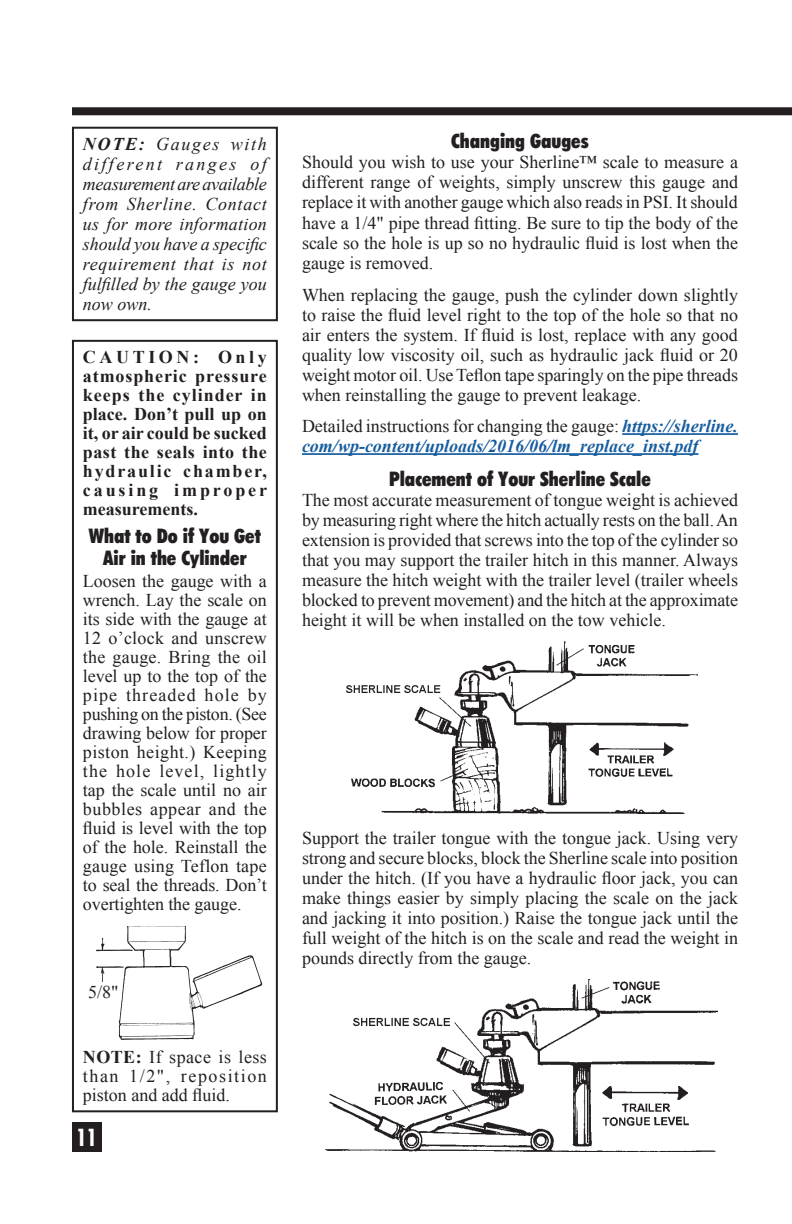
<style>
.page{position:relative;width:792px;height:1224px;background:#fff}
.page>*{position:absolute;margin:0;border:0;box-sizing:border-box;transform-origin:0 0}
.t1{font:24px "Futuri Condensed Bold SWFTE";color:#fff}
.Subhead_2{font:20px "Futuri Condensed Extra Bold SWFTE";color:#231f20}
.Body_text{font:20px/22px "Futuri Condensed Extra Bold SWFTE";color:#231f20;text-align:center}
.Body_text-2{font:18px/19px "Times New Roman";color:#231f20;text-align:justify}
.Body_text-3{font:italic 18px/20px "Times New Roman";color:#231f20;text-align:justify}
.Body_text-4{font:700 18px/19px "Times New Roman";letter-spacing:.1em;color:#231f20;text-align:justify}
.Body_text-5{font:italic 700 18px/20px "Times New Roman";color:#175d9e}
.s1{font-weight:700}
.s2{font-weight:400;font-style:normal;color:#231f20}
</style>
<div class="page">
<div style="left:72px;top:107px;width:720px;height:8px;background:#231f20"></div>
<div style="left:72px;top:1123px;width:29px;height:29px;background:#231f20"></div>
<div style="left:72px;top:127px;width:206px;height:194px;border:2px solid #231f20"></div>
<img style="left:96px;top:926px;width:167px;height:113px">
<div style="left:90px;top:953px;width:26px;height:11px;background:#fff"></div>
<div style="left:72px;top:340px;width:206px;height:772px;border:2px solid #231f20"></div>
<hr style="left:622px;top:433px;width:116px;height:2px;background:#175d9e">
<hr style="left:302px;top:453px;width:396px;height:2px;background:#175d9e">
<img style="left:345px;top:641px;width:352px;height:173px">
<img style="left:325px;top:979px;width:392px;height:173px">
<p class="Body_text-3" style="left:83px;top:134px;width:186px"><span class="s1">NOTE:</span> Gauges with different ranges of measurement are available from Sherline. Contact us for more information should you have a specific requirement that is not fulfilled by the gauge you now own.</p>
<p class="Body_text-4" style="left:83px;top:347px;width:186px">CAUTION: Only atmospheric pressure keeps the cylinder in place. Don’t pull up on it, or air could be sucked past the seals into the hydraulic chamber, causing improper measurements.</p>
<p class="Body_text" style="left:89px;top:524px;width:174px">What to Do if You Get<br>Air in the Cylinder</p>
<p class="Body_text-2" style="left:83px;top:571px;width:185px">Loosen the gauge with a wrench. Lay the scale on its side with the gauge at 12 o’clock and unscrew the gauge. Bring the oil level up to the top of the pipe threaded hole by pushing on the piston. (See drawing below for proper piston height.) Keeping the hole level, lightly tap the scale until no air bubbles appear and the fluid is level with the top of the hole. Reinstall the gauge using Teflon tape to seal the threads. Don’t overtighten the gauge.</p>
<p class="Body_text-2" style="left:88px;top:982px;width:32px">5/8"</p>
<p class="Body_text-2" style="left:83px;top:1048px;width:185px"><span class="s1">NOTE:</span> If space is less than 1/2", reposition piston and add fluid.</p>
<h1 class="t1" style="left:76px;top:1122px;width:23px">11</h1>
<p class="Subhead_2" style="left:451px;top:127px;width:139px">Changing Gauges</p>
<p class="Body_text-2" style="left:302px;top:151px;width:438px;line-height:20.4px">Should you wish to use your Sherline™ scale to measure a different range of weights, simply unscrew this gauge and replace it with another gauge which also reads in PSI. It should have a 1/4" pipe thread fitting. Be sure to tip the body of the scale so the hole is up so no hydraulic fluid is lost when the gauge is removed.</p>
<p class="Body_text-2" style="left:302px;top:284px;width:438px;line-height:20px">When replacing the gauge, push the cylinder down slightly to raise the fluid level right to the top of the hole so that no air enters the system. If fluid is lost, replace with any good quality low viscosity oil, such as hydraulic jack fluid or 20 weight motor oil. Use Teflon tape sparingly on the pipe threads when reinstalling the gauge to prevent leakage.</p>
<p class="Body_text-5" style="left:302px;top:416px;width:438px"><span class="s2">Detailed instructions for changing the gauge:</span> https://sherline. com/wp-content/uploads/2016/06/lm_replace_inst.pdf</p>
<p class="Subhead_2" style="left:389px;top:465px;width:263px">Placement of Your Sherline Scale</p>
<p class="Body_text-2" style="left:302px;top:489px;width:438px;line-height:20px">The most accurate measurement of tongue weight is achieved by measuring right where the hitch actually rests on the ball. An extension is provided that screws into the top of the cylinder so that you may support the trailer hitch in this manner. Always measure the hitch weight with the trailer level (trailer wheels blocked to prevent movement) and the hitch at the approximate height it will be when installed on the tow vehicle.</p>
<p class="Body_text-2" style="left:302px;top:828px;width:438px;line-height:20px">Support the trailer tongue with the tongue jack. Using very strong and secure blocks, block the Sherline scale into position under the hitch. (If you have a hydraulic floor jack, you can make things easier by simply placing the scale on the jack and jacking it into position.) Raise the tongue jack until the full weight of the hitch is on the scale and read the weight in pounds directly from the gauge.</p>
</div>
